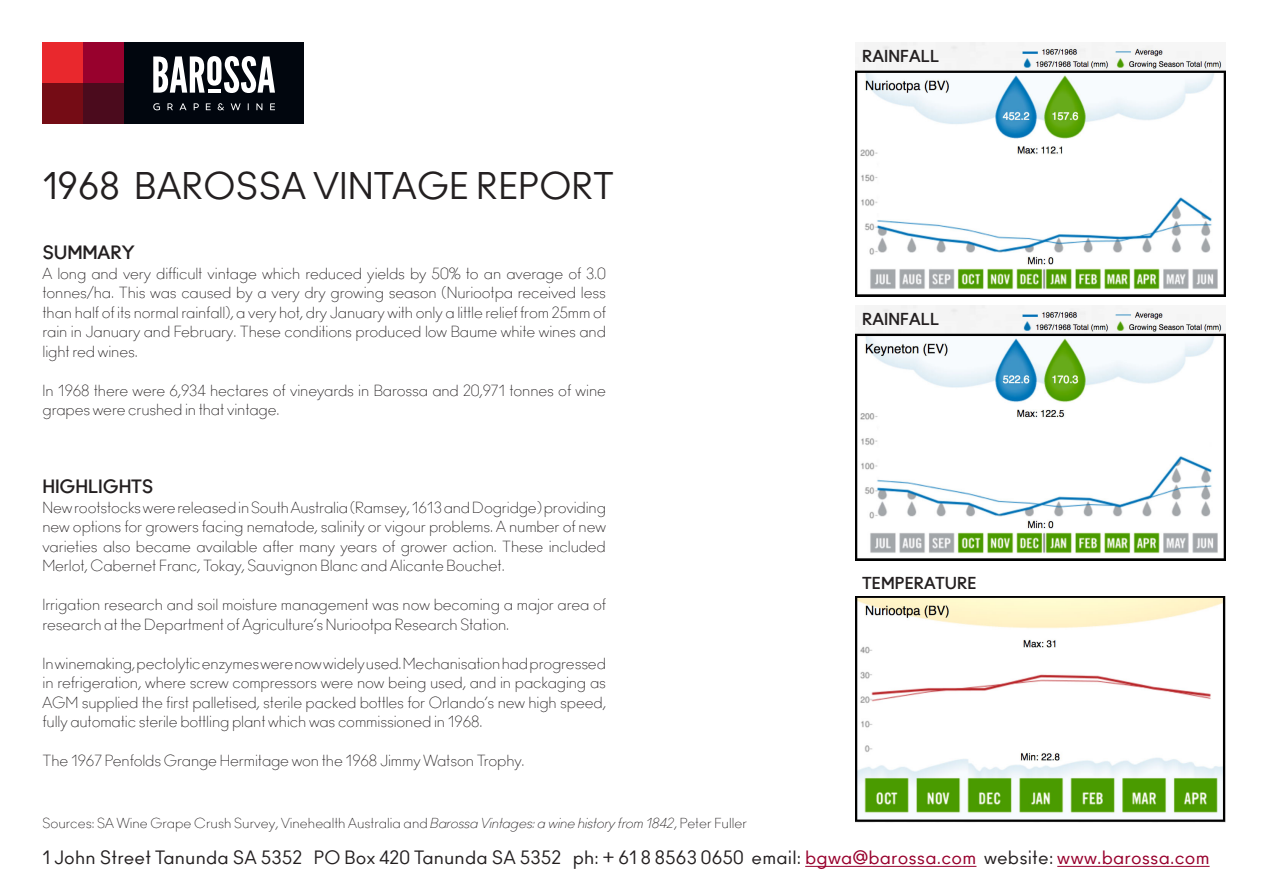
<style>
.page{position:relative;width:1263px;height:893px;background:#fff}
.page>*{position:absolute;margin:0;border:0;box-sizing:border-box;transform-origin:0 0}
.t1{font:36px "Ano";color:#231f20}
.t2{font:18px "Ano";letter-spacing:.01em;color:#231f20}
.t3{font:700 18px "Ano";letter-spacing:-.01em;color:#231f20}
.t4{font:700 16.2px "Ano";color:#231f20}
.t5{font:15px/19.5px "Ano Half";letter-spacing:-.01em;color:#231f20;text-align:justify}
.t6{font:13.5px "Ano Half";color:#231f20}
.s1{font-style:italic}
.s2{color:#98012d}
</style>
<div class="page">
<hr style="left:805px;top:866px;width:171px;height:1px;background:#98012d">
<hr style="left:1057px;top:866px;width:152px;height:1px;background:#98012d">
<div style="left:124px;top:43px;width:180px;height:81px;background:#01060e"></div>
<svg style="left:153px;top:56px;width:122px;height:37px"></svg>
<hr style="left:208px;top:89px;width:12px;height:4px;background:#fff">
<div style="left:83px;top:43px;width:41px;height:40px;background:#98012d"></div>
<div style="left:43px;top:83px;width:40px;height:41px;background:#750c15"></div>
<div style="left:83px;top:83px;width:41px;height:41px;background:#4b0b1d"></div>
<div style="left:43px;top:43px;width:40px;height:40px;background:#e9282d"></div>
<svg style="left:153px;top:103px;width:122px;height:7px"></svg>
<img style="left:855px;top:43px;width:370px;height:254px">
<img style="left:855px;top:306px;width:370px;height:254px">
<img style="left:855px;top:596px;width:370px;height:226px">
<p class="t1" style="left:43px;top:164px;width:573px">1968 BAROSSA VINTAGE REPORT</p>
<p class="t3" style="left:43px;top:241px;width:94px">SUMMARY</p>
<p class="t5" style="left:43px;top:264px;width:565px">A long and very difficult vintage which reduced yields by 50% to an average of 3.0 tonnes/ha. This was caused by a very dry growing season (Nuriootpa received less than half of its normal rainfall), a very hot, dry January with only a little relief from 25mm of rain in January and February. These conditions produced low Baume white wines and light red wines.</p>
<p class="t5" style="left:43px;top:381px;width:565px">In 1968 there were 6,934 hectares of vineyards in Barossa and 20,971 tonnes of wine grapes were crushed in that vintage.</p>
<p class="t3" style="left:43px;top:475px;width:112px">HIGHLIGHTS</p>
<p class="t5" style="left:43px;top:498px;width:565px">New rootstocks were released in South Australia (Ramsey, 1613 and Dogridge) providing new options for growers facing nematode, salinity or vigour problems. A number of new varieties also became available after many years of grower action. These included Merlot, Cabernet Franc, Tokay, Sauvignon Blanc and Alicante Bouchet.</p>
<p class="t5" style="left:43px;top:595px;width:565px">Irrigation research and soil moisture management was now becoming a major area of research at the Department of Agriculture’s Nuriootpa Research Station.</p>
<p class="t5" style="left:43px;top:654px;width:565px">In winemaking, pectolytic enzymes were now widely used. Mechanisation had progressed in refrigeration, where screw compressors were now being used, and in packaging as AGM supplied the first palletised, sterile packed bottles for Orlando’s new high speed, fully automatic sterile bottling plant which was commissioned in 1968.</p>
<p class="t5" style="left:43px;top:751px;width:484px">The 1967 Penfolds Grange Hermitage won the 1968 Jimmy Watson Trophy.</p>
<p class="t6" style="left:43px;top:815px;width:706px">Sources: SA Wine Grape Crush Survey, Vinehealth Australia and <span class="s1">Barossa Vintages: a wine history from 1842</span>, Peter Fuller</p>
<p class="t4" style="left:862px;top:46px;width:79px">RAINFALL</p>
<p class="t4" style="left:862px;top:309px;width:79px">RAINFALL</p>
<p class="t4" style="left:862px;top:573px;width:116px">TEMPERATURE</p>
<p class="t2" style="left:43px;top:846px;width:1168px">1 John Street Tanunda SA 5352 PO Box 420 Tanunda SA 5352 ph: + 61 8 8563 0650 email: <span class="s2">bgwa@barossa.com</span> website: <span class="s2">www.barossa.com</span></p>
</div>
